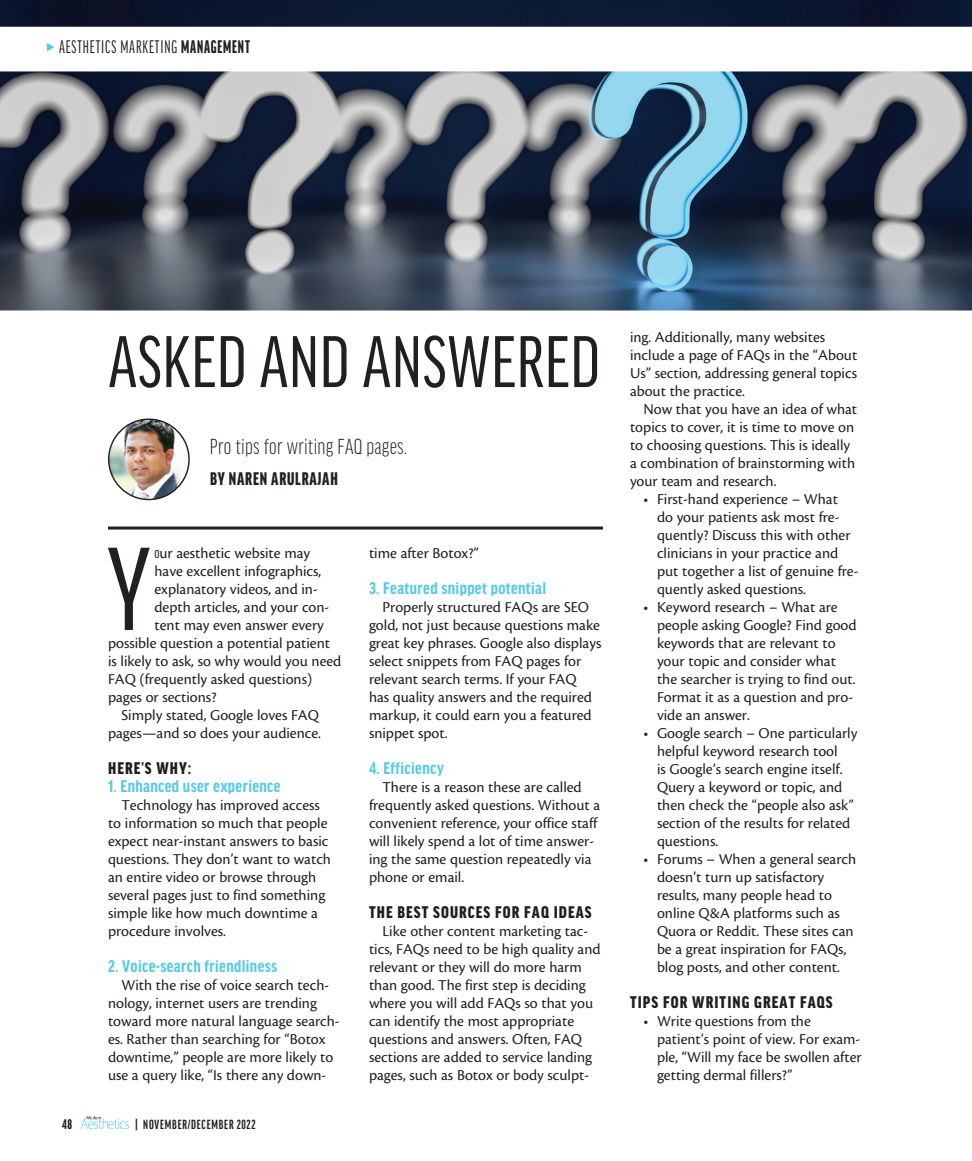
<style>
.page{position:relative;width:972px;height:1161px;background:#fff}
.page>*{position:absolute;margin:0;border:0;box-sizing:border-box;transform-origin:0 0}
.body_first{font:126px "Good Headline Pro X Cond News";color:#231f20}
.headline{font:78px "Good Headline Pro X Cond News";letter-spacing:.01em;color:#231f20}
.deck{font:300 extra-condensed 23.25px "Good Headline Pro";letter-spacing:.01em;color:#231f20}
.t1{font:19.5px "Good Headline Pro Comp News";letter-spacing:.045em;color:#231f20}
.author{font:900 extra-condensed 19.5px "Good Headline Pro";letter-spacing:.04em;color:#231f20}
.subhead_2{font:700 condensed 18px "Good Headline Pro";letter-spacing:.02em;color:#53c9ea}
.subhead{font:900 condensed 18px "Good Headline Pro";letter-spacing:.06em;color:#231f20}
.body{font:15.75px/18px "Cronos Pro";color:#231f20}
.body_first-2{font:15.75px "Cronos Pro";color:#231f20}
.t2{font:900 14.85px "Good Headline Pro Comp";color:#231f20;scale:1.11 1}
.t3{font:700 14.1px "Good Headline Pro Comp";letter-spacing:.05em;color:#231f20;scale:1.11 1}
.s1{font-family:"Good Headline Pro Comp";font-weight:900}
.s2{font-family:"Good Headline Pro X Cond News"}
</style>
<div class="page">
<svg style="left:81px;top:1116px;width:49px;height:13px"></svg>
<hr style="left:108px;top:527px;width:495px;height:3px;background:#231f20">
<img style="left:109px;top:419px;width:80px;height:81px;border-radius:40px">
<div style="left:108px;top:419px;width:82px;height:81px;border:1px solid #231f20;border-radius:50%"></div>
<img style="left:0;top:0;width:972px;height:310px">
<svg style="left:47px;top:42px;width:7px;height:9px"></svg>
<p class="t1" style="left:59px;top:37px;width:192px">AESTHETICS MARKETING <span class="s1">MANAGEMENT</span></p>
<p class="headline" style="left:108px;top:324px;width:493px">ASKED AND ANSWERED</p>
<p class="deck" style="left:210px;top:435px;width:199px">Pro tips for writing FAQ pages.</p>
<p class="author" style="left:210px;top:469px;width:129px">BY NAREN ARULRAJAH</p>
<p class="body_first" style="left:107px;top:527px;width:44px">Y</p>
<p class="body_first-2" style="left:154px;top:544px;width:157px"><span class="s2">o</span>ur aesthetic website may</p>
<p class="body_first-2" style="left:154px;top:562px;width:168px">have excellent infographics,</p>
<p class="body_first-2" style="left:154px;top:580px;width:165px">explanatory videos, and in-</p>
<p class="body_first-2" style="left:154px;top:598px;width:176px">depth articles, and your con-</p>
<p class="body_first-2" style="left:154px;top:616px;width:171px">tent may even answer every</p>
<p class="body_first-2" style="left:108px;top:634px;width:224px">possible question a potential patient</p>
<p class="body_first-2" style="left:108px;top:652px;width:235px">is likely to ask, so why would you need</p>
<p class="body_first-2" style="left:108px;top:670px;width:206px">FAQ (frequently asked questions)</p>
<p class="body_first-2" style="left:108px;top:688px;width:110px">pages or sections?</p>
<p class="body" style="left:108px;top:706px;width:214px;text-align:right">Simply stated, Google loves FAQ pages—and so does your audience.</p>
<p class="subhead" style="left:108px;top:760px;width:85px">HERE’S WHY:</p>
<p class="subhead_2" style="left:108px;top:778px;width:174px">1. Enhanced user experience</p>
<p class="body" style="left:108px;top:796px;width:225px;text-indent:14px">Technology has improved access to information so much that people expect near-instant answers to basic questions. They don’t want to watch an entire video or browse through several pages just to find something simple like how much downtime a procedure involves.</p>
<p class="subhead_2" style="left:108px;top:958px;width:171px">2. Voice-search friendliness</p>
<p class="body" style="left:108px;top:976px;width:233px;text-indent:14px">With the rise of voice search tech&shy;nology, internet users are trending toward more natural language search&shy;es. Rather than searching for “Botox downtime,” people are more likely to use a query like, “Is there any down-</p>
<p class="t2" style="left:62px;top:1117px;width:10px">48</p>
<p class="t3" style="left:135px;top:1117px;width:110px">| NOVEMBER/DECEMBER 2022</p>
<p class="body" style="left:369px;top:544px;width:111px">time after Botox?”</p>
<p class="subhead_2" style="left:369px;top:580px;width:179px">3. Featured snippet potential</p>
<p class="body" style="left:369px;top:598px;width:234px;text-indent:14px">Properly structured FAQs are SEO gold, not just because questions make great key phrases. Google also displays select snippets from FAQ pages for relevant search terms. If your FAQ<br>has quality answers and the required markup, it could earn you a featured snippet spot.</p>
<p class="subhead_2" style="left:369px;top:760px;width:77px">4. Efficiency</p>
<p class="body" style="left:369px;top:778px;width:233px;text-indent:14px">There is a reason these are called frequently asked questions. Without a convenient reference, your office staff will likely spend a lot of time answer&shy;ing the same question repeatedly via phone or email.</p>
<p class="subhead" style="left:369px;top:904px;width:224px">THE BEST SOURCES FOR FAQ IDEAS</p>
<p class="body" style="left:369px;top:922px;width:233px;text-indent:14px">Like other content marketing tac&shy;tics, FAQs need to be high quality and relevant or they will do more harm than good. The first step is deciding where you will add FAQs so that you can identify the most appropriate questions and answers. Often, FAQ sections are added to service landing pages, such as Botox or body sculpt-</p>
<p class="body" style="left:630px;top:328px;width:229px">ing. Additionally, many websites include a page of FAQs in the “About<br>Us” section, addressing general topics about the practice.</p>
<p class="body" style="left:630px;top:400px;width:229px;text-indent:14px">Now that you have an idea of what topics to cover, it is time to move on to choosing questions. This is ideally a combination of brainstorming with your team and research.</p>
<p class="body" style="left:657px;top:490px;width:203px;text-indent:-14px">• First-hand experience – What<br>do your patients ask most fre&shy;quently? Discuss this with other clinicians in your practice and put together a list of genuine fre&shy;quently asked questions.</p>
<p class="body" style="left:657px;top:598px;width:201px;text-indent:-14px">• Keyword research – What are people asking Google? Find good keywords that are relevant to your topic and consider what the searcher is trying to find out.<br>Format it as a question and pro&shy;vide an answer.</p>
<p class="body" style="left:657px;top:724px;width:202px;text-indent:-14px">• Google search – One particularly helpful keyword research tool<br>is Google’s search engine itself.<br>Query a keyword or topic, and then check the “people also ask” section of the results for related questions.</p>
<p class="body" style="left:657px;top:850px;width:201px;text-indent:-14px">• Forums – When a general search doesn’t turn up satisfactory results, many people head to online Q&amp;A platforms such as<br>Quora or Reddit. These sites can be a great inspiration for FAQs, blog posts, and other content.</p>
<p class="subhead" style="left:630px;top:994px;width:204px">TIPS FOR WRITING GREAT FAQS</p>
<p class="body" style="left:657px;top:1012px;width:206px;text-indent:-14px">• Write questions from the patient’s point of view. For exam&shy;ple, “Will my face be swollen after getting dermal fillers?”</p>
</div>
